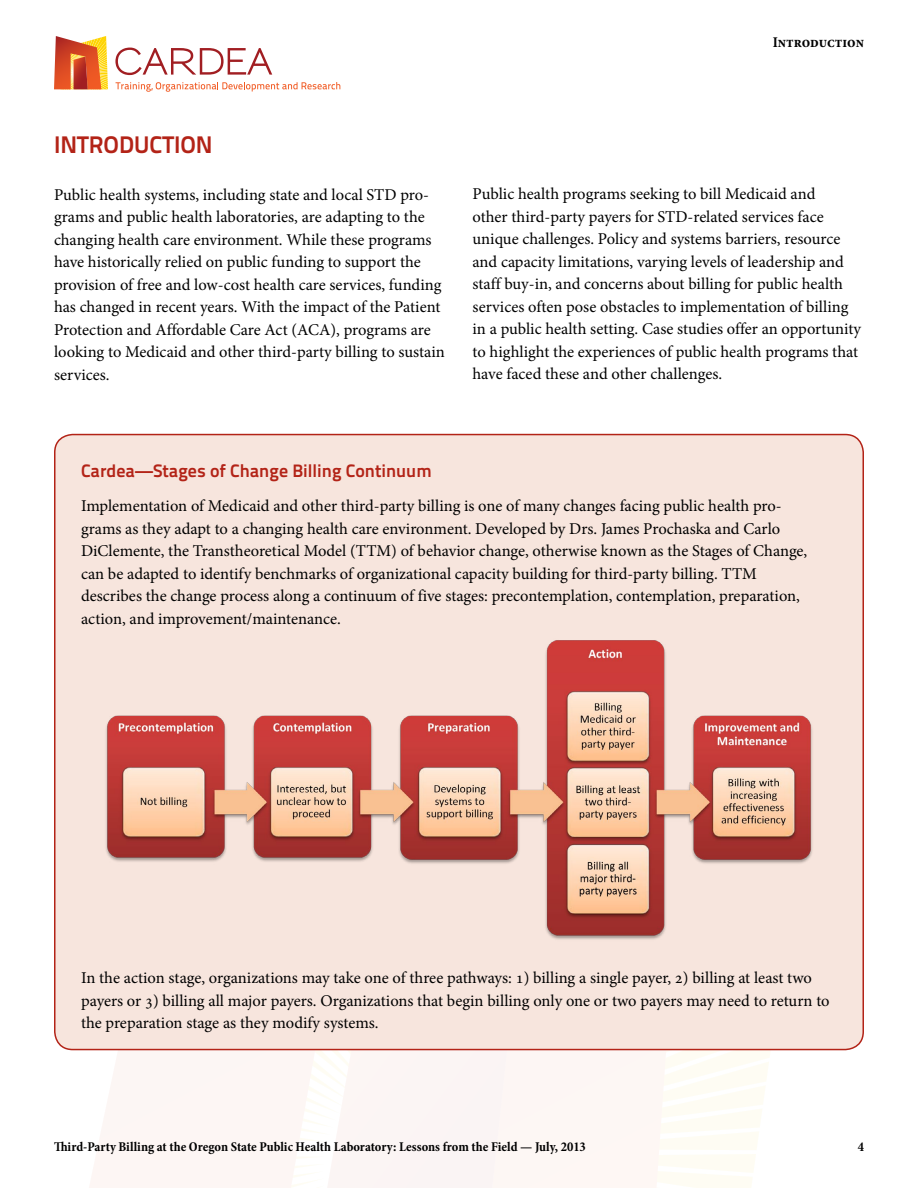
<style>
.page{position:relative;width:918px;height:1188px;background:#fff}
.page>*{position:absolute;margin:0;border:0;box-sizing:border-box;transform-origin:0 0}
.t1{font:700 24px "Titillium Text 22 L";color:#b32317}
.t2{font:700 18px "Titillium Text 22 L";color:#b32317}
.t3{font:16.5px/22.5px "Minion Pro";color:#000}
.t4{font:700 condensed 15px "Minion Pro";color:#000}
.t5{font:700 condensed 13.5px "Minion Pro";color:#000}
</style>
<div class="page">
<svg style="left:681px;top:1050px;width:104px;height:138px"></svg>
<svg style="left:54px;top:1036px;width:627px;height:152px"></svg>
<svg style="left:297px;top:1050px;width:221px;height:138px"></svg>
<svg style="left:54px;top:36px;width:54px;height:53px;background:#df773f"></svg>
<svg style="left:115px;top:48px;width:157px;height:27px"></svg>
<svg style="left:116px;top:82px;width:224px;height:10px"></svg>
<div style="left:55px;top:435px;width:808px;height:615px;background:#f7e5dd;border-radius:18px"></div>
<img style="left:106px;top:640px;width:707px;height:300px">
<p class="t4" style="left:773px;top:32px;width:93px">Introduction</p>
<h1 class="t1" style="left:54px;top:126px;width:160px">Introduction</h1>
<p class="t3" style="left:54px;top:183px;width:392px">Public health systems, including state and local STD pro&shy;grams and public health laboratories, are adapting to the changing health care environment. While these programs have historically relied on public funding to support the provision of free and low-cost health care services, funding has changed in recent years. With the impact of the Patient Protection and Affordable Care Act (ACA), programs are looking to Medicaid and other third-party billing to sustain services.</p>
<p class="t3" style="left:473px;top:183px;width:390px">Public health programs seeking to bill Medicaid and<br>other third-party payers for STD-related services face unique challenges. Policy and systems barriers, resource and capacity limitations, varying levels of leadership and staff buy-in, and concerns about billing for public health services often pose obstacles to implementation of billing in a public health setting. Case studies offer an opportunity to highlight the experiences of public health programs that have faced these and other challenges.</p>
<p class="t2" style="left:81px;top:457px;width:352px">Cardea—Stages of Change Billing Continuum</p>
<p class="t3" style="left:81px;top:495px;width:728px">Implementation of Medicaid and other third-party billing is one of many changes facing public health pro&shy;grams as they adapt to a changing health care environment. Developed by Drs. James Prochaska and Carlo DiClemente, the Transtheoretical Model (TTM) of behavior change, otherwise known as the Stages of Change, can be adapted to identify benchmarks of organizational capacity building for third-party billing. TTM describes the change process along a continuum of five stages: precontemplation, contemplation, preparation, action, and improvement/maintenance.</p>
<p class="t3" style="left:81px;top:967px;width:750px">In the action stage, organizations may take one of three pathways: 1) billing a single payer, 2) billing at least two payers or 3) billing all major payers. Organizations that begin billing only one or two payers may need to return to the preparation stage as they modify systems.</p>
<p class="t5" style="left:54px;top:1138px;width:533px">Third-Party Billing at the Oregon State Public Health Laboratory: Lessons from the Field — July, 2013</p>
<p class="t5" style="left:858px;top:1138px;width:8px">4</p>
</div>
